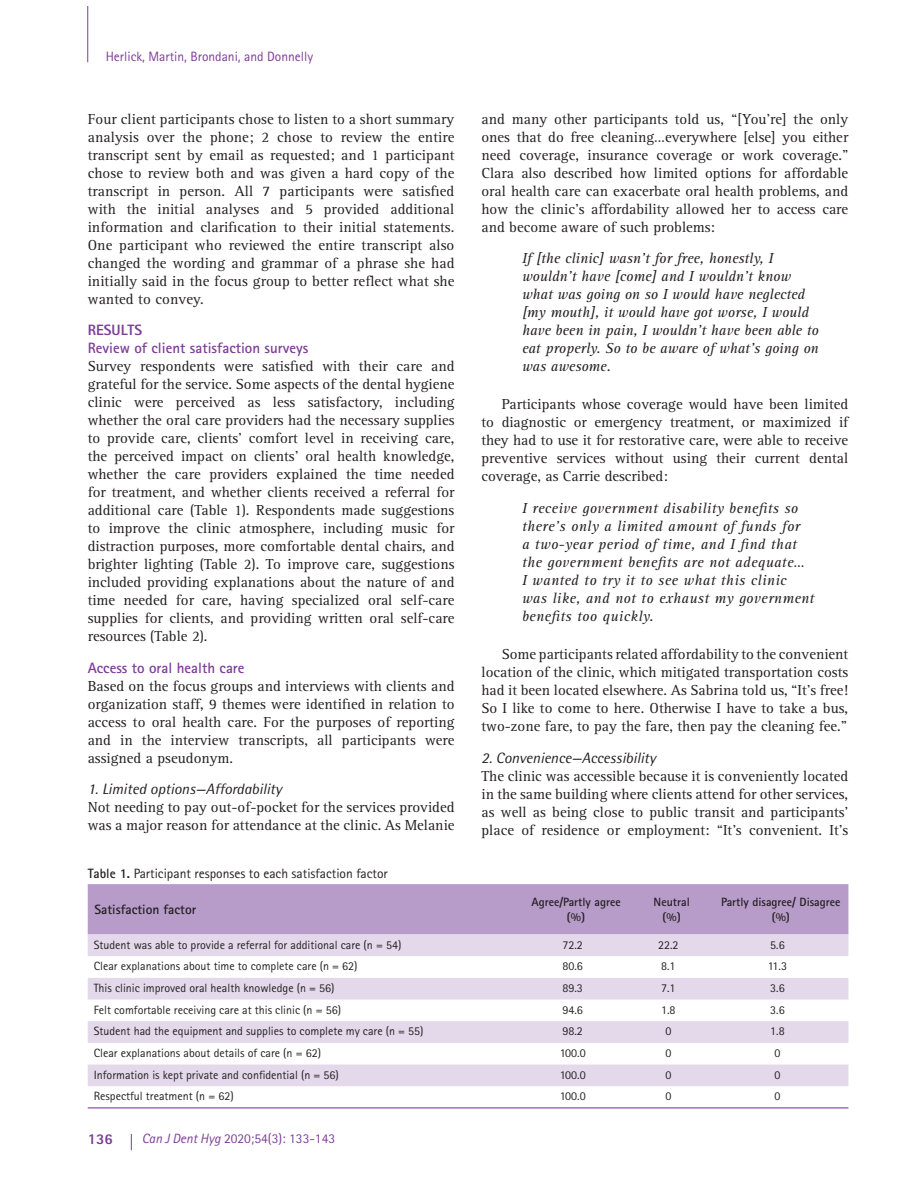
<style>
.page{position:relative;width:918px;height:1188px;background:#fff}
.page>*{position:absolute;margin:0;border:0;box-sizing:border-box;transform-origin:0 0}
.t1{font:15px/18px "Rotis Serif Std";color:#231f20;text-align:justify}
.t2{font:italic 15px/18px "Rotis Serif Std";letter-spacing:.025em;color:#231f20}
.t3{font:italic 15px/18px "Rotis Serif Std";color:#231f20}
.t4{font:italic 15px "Rotis Semi Sans Std";color:#231f20}
.t5{font:700 15px "Rotis Sans Serif Std";color:#7d3d97}
.t6{font:800 15px "Rotis Sans Serif Std";color:#7d3d97}
.t7{font:13.5px "Rotis Sans Serif Std";color:#7d3d97}
.t8{font:13.5px "Rotis Sans Serif Std";color:#231f20}
.t9{font:700 13.5px "Rotis Sans Serif Std";color:#231f20}
.t10{font:12px "Rotis Sans Serif Std";color:#231f20}
.t11{font:700 12px/15px "Rotis Sans Serif Std";color:#231f20;text-align:center}
.s1{font-weight:700}
.s2{font-style:italic}
</style>
<div class="page">
<hr style="left:87px;top:7px;width:1px;height:55px;background:#7d3d97">
<svg style="left:131px;top:1134px;width:1px;height:16px"></svg>
<div style="left:88px;top:884px;width:760px;height:51px;background:#b79bc9"></div>
<svg style="left:88px;top:935px;width:760px;height:151px;fill:#e3d9eb"></svg>
<hr style="left:88px;top:1107px;width:760px;height:1px;background:#7d3d97">
<p class="t7" style="left:106px;top:52px;width:209px">Herlick, Martin, Brondani, and Donnelly</p>
<p class="t1" style="left:88px;top:111px;width:368px">Four client participants chose to listen to a short summary analysis over the phone; 2 chose to review the entire transcript sent by email as requested; and 1 participant chose to review both and was given a hard copy of the transcript in person. All 7 participants were satisfied with the initial analyses and 5 provided additional information and clarification to their initial statements.<br>One participant who reviewed the entire transcript also changed the wording and grammar of a phrase she had initially said in the focus group to better reflect what she wanted to convey.</p>
<p class="t6" style="left:88px;top:324px;width:56px">RESULTS</p>
<p class="t5" style="left:88px;top:342px;width:222px">Review of client satisfaction surveys</p>
<p class="t1" style="left:88px;top:359px;width:368px">Survey respondents were satisfied with their care and grateful for the service. Some aspects of the dental hygiene clinic were perceived as less satisfactory, including whether the oral care providers had the necessary supplies to provide care, clients’ comfort level in receiving care, the perceived impact on clients’ oral health knowledge, whether the care providers explained the time needed for treatment, and whether clients received a referral for additional care (Table 1). Respondents made suggestions to improve the clinic atmosphere, including music for distraction purposes, more comfortable dental chairs, and brighter lighting (Table 2). To improve care, suggestions included providing explanations about the nature of and time needed for care, having specialized oral self-care supplies for clients, and providing written oral self-care resources (Table 2).</p>
<p class="t5" style="left:88px;top:662px;width:158px">Access to oral health care</p>
<p class="t1" style="left:88px;top:678px;width:368px">Based on the focus groups and interviews with clients and organization staff, 9 themes were identified in relation to access to oral health care. For the purposes of reporting and in the interview transcripts, all participants were assigned a pseudonym.</p>
<p class="t4" style="left:88px;top:783px;width:196px">1. Limited options—Affordability</p>
<p class="t1" style="left:88px;top:800px;width:368px">Not needing to pay out-of-pocket for the services provided was a major reason for attendance at the clinic. As Melanie</p>
<p class="t1" style="left:482px;top:111px;width:368px">and many other participants told us, “[You’re] the only ones that do free cleaning…everywhere [else] you either need coverage, insurance coverage or work coverage.” Clara also described how limited options for affordable oral health care can exacerbate oral health problems, and how the clinic’s affordability allowed her to access care and become aware of such problems:</p>
<p class="t3" style="left:522px;top:251px;width:298px">If [the clinic] wasn’t for free, honestly, I wouldn’t have [come] and I wouldn’t know what was going on so I would have neglected [my mouth], it would have got worse, I would have been in pain, I wouldn’t have been able to eat properly. So to be aware of what’s going on was awesome.</p>
<p class="t1" style="left:482px;top:397px;width:368px;text-indent:20px">Participants whose coverage would have been limited to diagnostic or emergency treatment, or maximized if they had to use it for restorative care, were able to receive preventive services without using their current dental coverage, as Carrie described:</p>
<p class="t2" style="left:522px;top:500px;width:294px">I receive government disability benefits so there’s only a limited amount of funds for<br>a two-year period of time, and I find that the government benefits are not adequate…<br>I wanted to try it to see what this clinic was like, and not to exhaust my government benefits too quickly.</p>
<p class="t1" style="left:482px;top:647px;width:368px;text-indent:20px">Some participants related affordability to the convenient location of the clinic, which mitigated transportation costs had it been located elsewhere. As Sabrina told us, “It’s free!<br>So I like to come to here. Otherwise I have to take a bus, two-zone fare, to pay the fare, then pay the cleaning fee.”</p>
<p class="t4" style="left:482px;top:752px;width:176px">2. Convenience—Accessibility</p>
<p class="t1" style="left:482px;top:768px;width:368px">The clinic was accessible because it is conveniently located in the same building where clients attend for other services, as well as being close to public transit and participants’ place of residence or employment: “It’s convenient. It’s</p>
<p class="t8" style="left:88px;top:868px;width:302px"><span class="s1">Table 1.</span> Participant responses to each satisfaction factor</p>
<p class="t9" style="left:95px;top:904px;width:103px">Satisfaction factor</p>
<p class="t11" style="left:531px;top:896px;width:91px">Agree/Partly agree (%)</p>
<p class="t11" style="left:654px;top:896px;width:38px">Neutral (%)</p>
<p class="t11" style="left:721px;top:896px;width:121px">Partly disagree/ Disagree (%)</p>
<p class="t10" style="left:94px;top:940px;width:309px">Student was able to provide a referral for additional care (n = 54)</p>
<p class="t10" style="left:562px;top:940px;width:22px">72.2</p>
<p class="t10" style="left:658px;top:940px;width:22px">22.2</p>
<p class="t10" style="left:770px;top:940px;width:16px">5.6</p>
<p class="t10" style="left:94px;top:962px;width:265px">Clear explanations about time to complete care (n = 62)</p>
<p class="t10" style="left:562px;top:962px;width:22px">80.6</p>
<p class="t10" style="left:661px;top:962px;width:16px">8.1</p>
<p class="t10" style="left:768px;top:962px;width:21px">11.3</p>
<p class="t10" style="left:94px;top:984px;width:242px">This clinic improved oral health knowledge (n = 56)</p>
<p class="t10" style="left:562px;top:984px;width:22px">89.3</p>
<p class="t10" style="left:661px;top:984px;width:16px">7.1</p>
<p class="t10" style="left:770px;top:984px;width:16px">3.6</p>
<p class="t10" style="left:94px;top:1005px;width:249px">Felt comfortable receiving care at this clinic (n = 56)</p>
<p class="t10" style="left:562px;top:1005px;width:22px">94.6</p>
<p class="t10" style="left:661px;top:1005px;width:16px">1.8</p>
<p class="t10" style="left:770px;top:1005px;width:16px">3.6</p>
<p class="t10" style="left:94px;top:1027px;width:331px">Student had the equipment and supplies to complete my care (n = 55)</p>
<p class="t10" style="left:562px;top:1027px;width:22px">98.2</p>
<p class="t10" style="left:665px;top:1027px;width:7px">0</p>
<p class="t10" style="left:770px;top:1027px;width:16px">1.8</p>
<p class="t10" style="left:94px;top:1049px;width:229px">Clear explanations about details of care (n = 62)</p>
<p class="t10" style="left:560px;top:1049px;width:28px">100.0</p>
<p class="t10" style="left:665px;top:1049px;width:7px">0</p>
<p class="t10" style="left:774px;top:1049px;width:7px">0</p>
<p class="t10" style="left:94px;top:1070px;width:247px">Information is kept private and confidential (n = 56)</p>
<p class="t10" style="left:560px;top:1070px;width:28px">100.0</p>
<p class="t10" style="left:665px;top:1070px;width:7px">0</p>
<p class="t10" style="left:774px;top:1070px;width:7px">0</p>
<p class="t10" style="left:94px;top:1092px;width:141px">Respectful treatment (n = 62)</p>
<p class="t10" style="left:560px;top:1092px;width:28px">100.0</p>
<p class="t10" style="left:665px;top:1092px;width:7px">0</p>
<p class="t10" style="left:774px;top:1092px;width:7px">0</p>
<p class="t6" style="left:88px;top:1134px;width:27px">136</p>
<p class="t7" style="left:142px;top:1134px;width:195px"><span class="s2">Can J Dent Hyg</span> 2020;54(3): 133-143</p>
</div>
